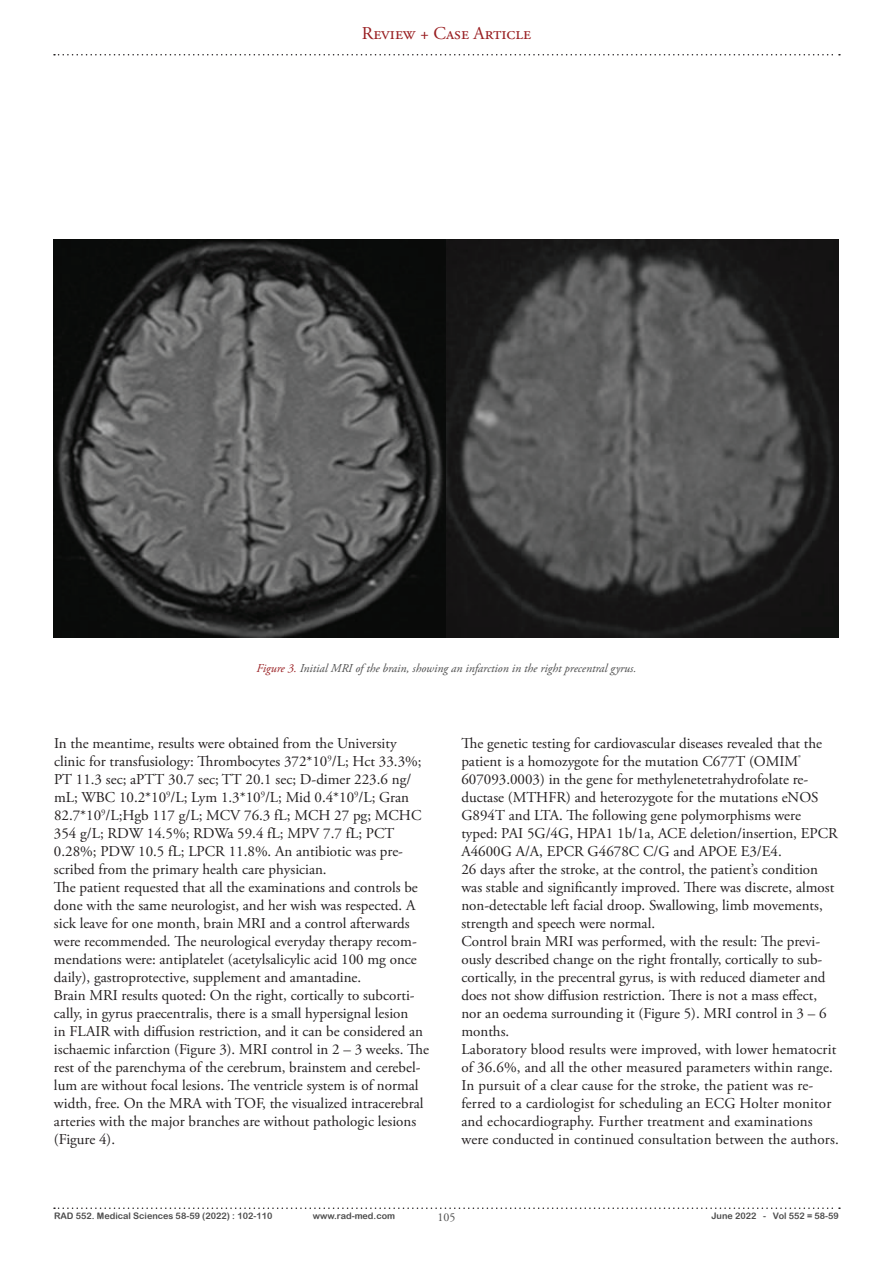
<style>
.page{position:relative;width:893px;height:1263px;background:#fff}
.page>*{position:absolute;margin:0;border:0;box-sizing:border-box;transform-origin:0 0}
.t1{font:18px "Adobe Garamond Pro";color:#981d20}
.t2{font:15px/18px "Adobe Garamond Pro";color:#231f20}
.t3{font:italic 12px "Adobe Garamond Pro";color:#4c4c4c}
.t4{font:12px "Adobe Garamond Pro";color:#4c4c4c}
.t5{font:9px "Arial Rounded MT Bold";color:#4c4c4c}
.s1{color:#981d20}
</style>
<div class="page">
<svg style="left:54px;top:54px;width:786px;height:2px"></svg>
<svg style="left:54px;top:1207px;width:786px;height:2px"></svg>
<img style="left:54px;top:239px;width:784px;height:398px">
<p class="t1" style="left:362px;top:23px;width:171px">Review + Case Article</p>
<p class="t3" style="left:257px;top:661px;width:381px"><span class="s1">Figure 3.</span> Initial MRI of the brain, showing an infarction in the right precentral gyrus.</p>
<p class="t2" style="left:54px;top:734px;width:377px">In the meantime, results were obtained from the University clinic for transfusiology: Thrombocytes 372*10<sup>9</sup>/L; Hct 33.3%; PT 11.3 sec; aPTT 30.7 sec; TT 20.1 sec; D-dimer 223.6 ng/ mL; WBC 10.2*10<sup>9</sup>/L; Lym 1.3*10<sup>9</sup>/L; Mid 0.4*10<sup>9</sup>/L; Gran 82.7*10<sup>9</sup>/L;Hgb 117 g/L; MCV 76.3 fL; MCH 27 pg; MCHC 354 g/L; RDW 14.5%; RDWa 59.4 fL; MPV 7.7 fL; PCT 0.28%; PDW 10.5 fL; LPCR 11.8%. An antibiotic was pre&shy;scribed from the primary health care physician.<br>The patient requested that all the examinations and controls be done with the same neurologist, and her wish was respected. A sick leave for one month, brain MRI and a control afterwards were recommended. The neurological everyday therapy recom&shy;mendations were: antiplatelet (acetylsalicylic acid 100 mg once daily), gastroprotective, supplement and amantadine.<br>Brain MRI results quoted: On the right, cortically to subcorti&shy;cally, in gyrus praecentralis, there is a small hypersignal lesion<br>in FLAIR with diffusion restriction, and it can be considered an ischaemic infarction (Figure 3). MRI control in 2 – 3 weeks. The rest of the parenchyma of the cerebrum, brainstem and cerebel&shy;lum are without focal lesions. The ventricle system is of normal width, free. On the MRA with TOF, the visualized intracerebral arteries with the major branches are without pathologic lesions (Figure 4).</p>
<p class="t2" style="left:461px;top:734px;width:379px">The genetic testing for cardiovascular diseases revealed that the patient is a homozygote for the mutation C677T (OMIM<sup>® </sup>607093.0003) in the gene for methylenetetrahydrofolate re&shy;ductase (MTHFR) and heterozygote for the mutations eNOS G894T and LTA. The following gene polymorphisms were typed: PAI 5G/4G, HPA1 1b/1a, ACE deletion/insertion, EPCR A4600G A/A, EPCR G4678C C/G and APOE E3/E4.<br>26 days after the stroke, at the control, the patient’s condition was stable and significantly improved. There was discrete, almost non-detectable left facial droop. Swallowing, limb movements, strength and speech were normal.<br>Control brain MRI was performed, with the result: The previ&shy;ously described change on the right frontally, cortically to sub&shy;cortically, in the precentral gyrus, is with reduced diameter and does not show diffusion restriction. There is not a mass effect, nor an oedema surrounding it (Figure 5). MRI control in 3 – 6 months.<br>Laboratory blood results were improved, with lower hematocrit of 36.6%, and all the other measured parameters within range.<br>In pursuit of a clear cause for the stroke, the patient was re&shy;ferred to a cardiologist for scheduling an ECG Holter monitor and echocardiography. Further treatment and examinations were conducted in continued consultation between the authors.</p>
<p class="t5" style="left:54px;top:1210px;width:220px">RAD 552. Medical Sciences 58-59 (2022) : 102-110</p>
<p class="t5" style="left:313px;top:1210px;width:84px">www.rad-med.com</p>
<p class="t4" style="left:437px;top:1210px;width:19px">105</p>
<p class="t5" style="left:711px;top:1210px;width:129px">June 2022 - Vol 552 = 58-59</p>
</div>
